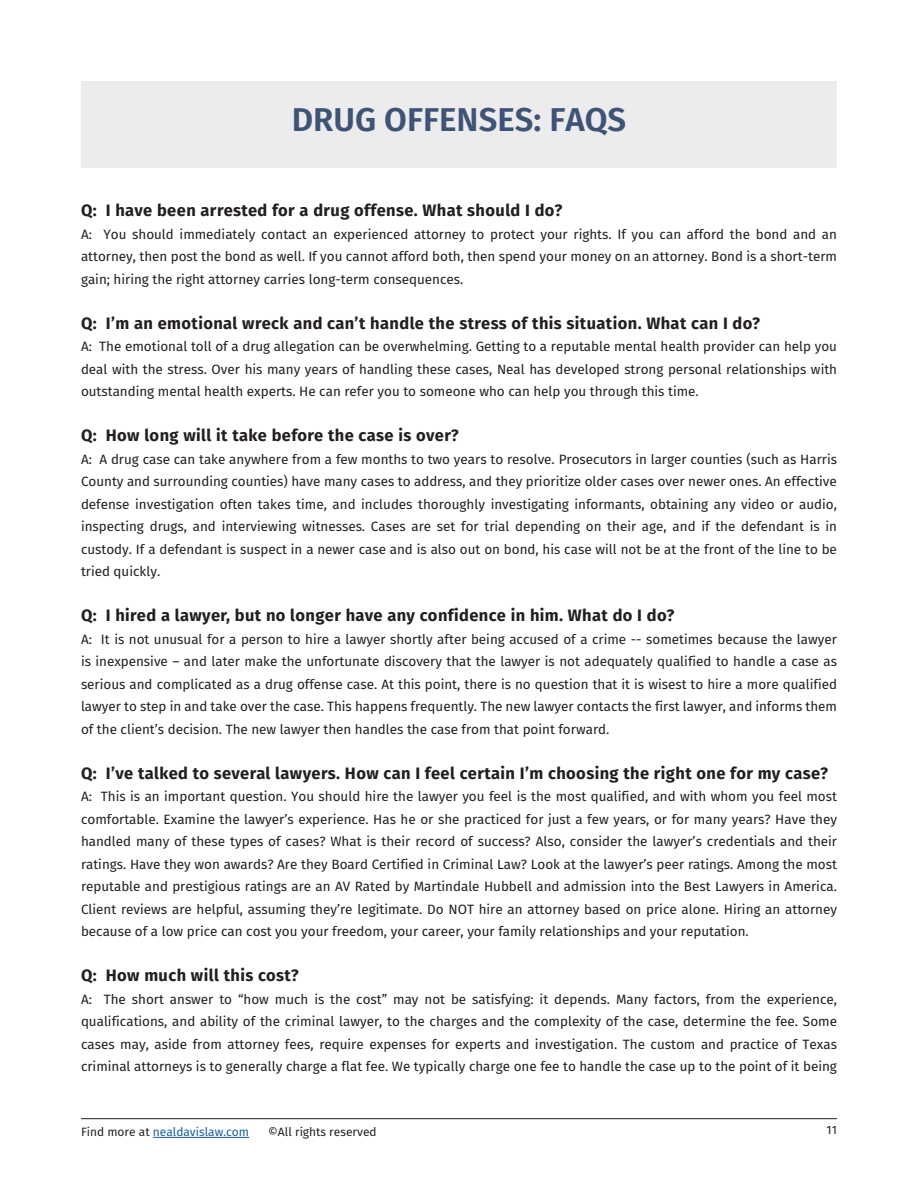
<style>
.page{position:relative;width:918px;height:1188px;background:#fff}
.page>*{position:absolute;margin:0;border:0;box-sizing:border-box;transform-origin:0 0}
.H1_-_Chapter_title{font:600 33px "Fira Sans";color:#3f5375}
.ND_-_basic_paragraph{font:700 16.5px "Fira Sans";letter-spacing:.025em;color:#231f20}
.ND_-_basic_paragraph-2{font:13.5px/22.5px "Fira Sans";color:#231f20;text-align:justify}
.t1{font:12px "Fira Sans";color:#175d9e}
.t2{font:12px "Fira Sans";color:#231f20}
.s1{color:#231f20}
</style>
<div class="page">
<hr style="left:81px;top:1118px;width:756px;height:1px;background:#231f20">
<hr style="left:153px;top:1137px;width:96px;height:1px;background:#175d9e">
<div style="left:81px;top:81px;width:756px;height:87px;background:#ececee"></div>
<p class="H1_-_Chapter_title" style="left:292px;top:93px;width:336px">DRUG OFFENSES: FAQS</p>
<p class="ND_-_basic_paragraph" style="left:81px;top:196px;width:483px">Q: I have been arrested for a drug offense. What should I do?</p>
<p class="ND_-_basic_paragraph-2" style="left:81px;top:222px;width:758px">A: You should immediately contact an experienced attorney to protect your rights. If you can afford the bond and an attorney, then post the bond as well. If you cannot afford both, then spend your money on an attorney. Bond is a short-term gain; hiring the right attorney carries long-term consequences.</p>
<p class="ND_-_basic_paragraph" style="left:81px;top:309px;width:681px">Q: I’m an emotional wreck and can’t handle the stress of this situation. What can I do?</p>
<p class="ND_-_basic_paragraph-2" style="left:81px;top:335px;width:758px">A: The emotional toll of a drug allegation can be overwhelming. Getting to a reputable mental health provider can help you deal with the stress. Over his many years of handling these cases, Neal has developed strong personal relationships with outstanding mental health experts. He can refer you to someone who can help you through this time.</p>
<p class="ND_-_basic_paragraph" style="left:81px;top:421px;width:379px">Q: How long will it take before the case is over?</p>
<p class="ND_-_basic_paragraph-2" style="left:81px;top:447px;width:758px">A: A drug case can take anywhere from a few months to two years to resolve. Prosecutors in larger counties (such as Harris County and surrounding counties) have many cases to address, and they prioritize older cases over newer ones. An effective defense investigation often takes time, and includes thoroughly investigating informants, obtaining any video or audio, inspecting drugs, and interviewing witnesses. Cases are set for trial depending on their age, and if the defendant is in custody. If a defendant is suspect in a newer case and is also out on bond, his case will not be at the front of the line to be tried quickly.</p>
<p class="ND_-_basic_paragraph" style="left:81px;top:601px;width:595px">Q: I hired a lawyer, but no longer have any confidence in him. What do I do?</p>
<p class="ND_-_basic_paragraph-2" style="left:81px;top:627px;width:758px">A: It is not unusual for a person to hire a lawyer shortly after being accused of a crime -- sometimes because the lawyer is inexpensive – and later make the unfortunate discovery that the lawyer is not adequately qualified to handle a case as serious and complicated as a drug offense case. At this point, there is no question that it is wisest to hire a more qualified lawyer to step in and take over the case. This happens frequently. The new lawyer contacts the first lawyer, and informs them of the client’s decision. The new lawyer then handles the case from that point forward.</p>
<p class="ND_-_basic_paragraph" style="left:81px;top:759px;width:749px">Q: I’ve talked to several lawyers. How can I feel certain I’m choosing the right one for my case?</p>
<p class="ND_-_basic_paragraph-2" style="left:81px;top:785px;width:758px">A: This is an important question. You should hire the lawyer you feel is the most qualified, and with whom you feel most comfortable. Examine the lawyer’s experience. Has he or she practiced for just a few years, or for many years? Have they handled many of these types of cases? What is their record of success? Also, consider the lawyer’s credentials and their ratings. Have they won awards? Are they Board Certified in Criminal Law? Look at the lawyer’s peer ratings. Among the most reputable and prestigious ratings are an AV Rated by Martindale Hubbell and admission into the Best Lawyers in America.<br>Client reviews are helpful, assuming they’re legitimate. Do NOT hire an attorney based on price alone. Hiring an attorney because of a low price can cost you your freedom, your career, your family relationships and your reputation.</p>
<p class="ND_-_basic_paragraph" style="left:81px;top:961px;width:219px">Q: How much will this cost?</p>
<p class="ND_-_basic_paragraph-2" style="left:81px;top:987px;width:758px">A: The short answer to “how much is the cost” may not be satisfying: it depends. Many factors, from the experience, qualifications, and ability of the criminal lawyer, to the charges and the complexity of the case, determine the fee. Some cases may, aside from attorney fees, require expenses for experts and investigation. The custom and practice of Texas criminal attorneys is to generally charge a flat fee. We typically charge one fee to handle the case up to the point of it being</p>
<p class="t1" style="left:81px;top:1123px;width:170px"><span class="s1">Find more at</span> nealdavislaw.com</p>
<p class="t2" style="left:268px;top:1123px;width:110px">©All rights reserved</p>
<p class="t2" style="left:827px;top:1121px;width:12px">11</p>
</div>
